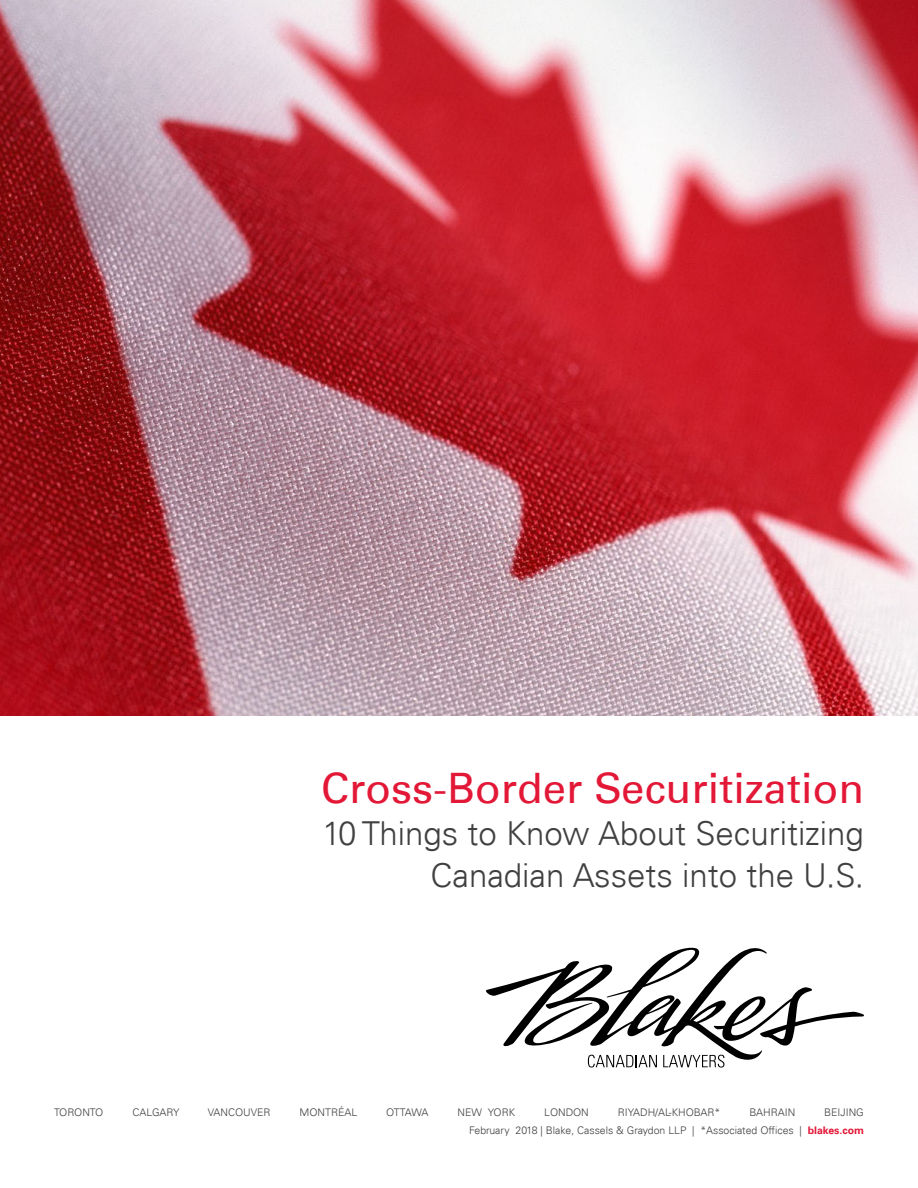
<style>
.page{position:relative;width:918px;height:1188px;background:#fff}
.page>*{position:absolute;margin:0;border:0;box-sizing:border-box;transform-origin:0 0}
.t1{font:42px "Univers 55 Roman";color:#e31837}
.t2{font:300 33px/42px "Univers 45";color:#403f41;text-align:right}
.t3{font:300 10.5px/18.5px "Univers 45";color:#414042;text-align:right}
.s1{font-family:"Univers 65";font-weight:700;color:#e31837}
</style>
<div class="page">
<img style="left:0;top:0;width:918px;height:716px">
<svg style="left:486px;top:947px;width:378px;height:115px"></svg>
<svg style="left:588px;top:1055px;width:69px;height:13px"></svg>
<svg style="left:663px;top:1055px;width:61px;height:13px"></svg>
<h1 class="t1" style="left:321px;top:763px;width:544px">Cross-Border Securitization</h1>
<h2 class="t2" style="left:322px;top:812px;width:543px">10 Things to Know About Securitizing<br>Canadian Assets into the U.S.</h2>
<p class="t3" style="left:54px;top:1103px;width:51px">TORONTO</p>
<p class="t3" style="left:132px;top:1103px;width:49px">CALGARY</p>
<p class="t3" style="left:208px;top:1103px;width:64px">VANCOUVER</p>
<p class="t3" style="left:300px;top:1103px;width:59px">MONTRÉAL</p>
<p class="t3" style="left:386px;top:1103px;width:44px">OTTAWA</p>
<p class="t3" style="left:458px;top:1103px;width:59px">NEW YORK</p>
<p class="t3" style="left:544px;top:1103px;width:46px">LONDON</p>
<p class="t3" style="left:618px;top:1103px;width:104px">RIYADH/AL-KHOBAR*</p>
<p class="t3" style="left:749px;top:1103px;width:47px">BAHRAIN</p>
<p class="t3" style="left:469px;top:1103px;width:396px">BEIJING<br>February 2018 | Blake, Cassels &amp; Graydon LLP | *Associated Offices | <span class="s1">blakes.com</span></p>
</div>
